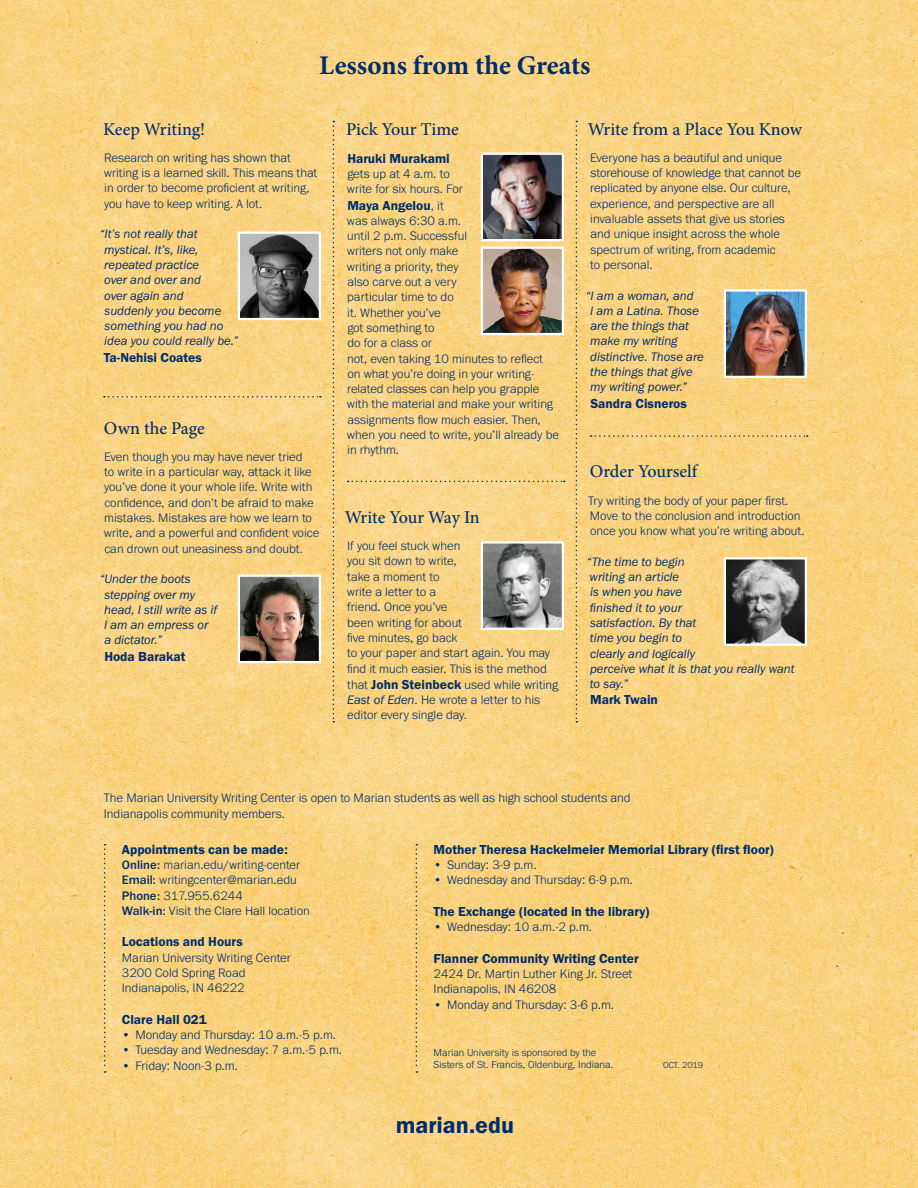
<style>
.page{position:relative;width:918px;height:1188px;background:#fff}
.page>*{position:absolute;margin:0;border:0;box-sizing:border-box;transform-origin:0 0}
.t1{font:700 27px "Minion Pro";color:#002d6a}
.t2{font:24px "Franklin Gothic URW Dem";color:#002d6a}
.t3{font:500 18px "Minion Pro";letter-spacing:-.005em;color:#002d6a}
.t4{font:13.5px "Franklin Gothic URW Dem";color:#002d6a}
.t5{font:300 12.75px/15.3px "Franklin Gothic URW";color:#002d6a}
.t6{font:12.75px/15.3px "Franklin Gothic URW Boo Ita";color:#002d6a}
.t7{font:300 10.5px/12.6px "Franklin Gothic URW";color:#002d6a}
.t8{font:300 9px "Franklin Gothic URW";color:#002d6a}
.s1{font-family:"Franklin Gothic URW";font-weight:300;font-size:12.75px}
.s2{font-family:"Franklin Gothic URW Dem";font-weight:400;font-size:13.5px}
.s3{font-family:"Franklin Gothic URW Boo Ita";font-weight:400}
.s4{font-weight:500}
</style>
<div class="page">
<img style="left:0;top:0;width:918px;height:1188px">
<svg style="left:416px;top:844px;width:1px;height:229px"></svg>
<svg style="left:104px;top:844px;width:2px;height:229px"></svg>
<img style="left:241px;top:235px;width:77px;height:82px">
<div style="left:238px;top:232px;width:83px;height:88px;border:2px solid #fff"></div>
<img style="left:241px;top:578px;width:77px;height:82px">
<div style="left:238px;top:575px;width:83px;height:88px;border:2px solid #fff"></div>
<img style="left:727px;top:560px;width:77px;height:83px">
<div style="left:724px;top:557px;width:83px;height:89px;border:2px solid #fff"></div>
<img style="left:484px;top:544px;width:77px;height:83px">
<div style="left:481px;top:541px;width:83px;height:89px;border:2px solid #fff"></div>
<img style="left:727px;top:292px;width:77px;height:83px">
<div style="left:724px;top:289px;width:83px;height:89px;border:2px solid #fff"></div>
<img style="left:484px;top:156px;width:77px;height:82px">
<div style="left:481px;top:153px;width:83px;height:88px;border:2px solid #fff"></div>
<img style="left:484px;top:250px;width:77px;height:82px">
<div style="left:481px;top:247px;width:83px;height:88px;border:2px solid #fff"></div>
<svg style="left:333px;top:121px;width:1px;height:602px"></svg>
<svg style="left:576px;top:121px;width:1px;height:602px"></svg>
<svg style="left:104px;top:396px;width:217px;height:2px"></svg>
<svg style="left:348px;top:481px;width:217px;height:1px"></svg>
<svg style="left:591px;top:435px;width:217px;height:2px"></svg>
<h1 class="t1" style="left:319px;top:46px;width:273px">Lessons from the Greats</h1>
<h3 class="t3" style="left:103px;top:117px;width:104px">Keep Writing!</h3>
<p class="t5" style="left:104px;top:150px;width:215px">Research on writing has shown that writing is a learned skill. This means that in order to become proficient at writing, you have to keep writing. A lot.</p>
<p class="t6" style="left:104px;top:226px;width:136px;text-indent:-4px">“It’s not really that mystical. It’s, like, repeated practice<br>over and over and<br>over again and<br>suddenly you become something you had no idea you could really be.”</p>
<p class="t4" style="left:104px;top:349px;width:100px">Ta-Nehisi Coates</p>
<h3 class="t3" style="left:104px;top:416px;width:103px">Own the Page</h3>
<p class="t5" style="left:104px;top:449px;width:217px">Even though you may have never tried<br>to write in a particular way, attack it like you’ve done it your whole life. Write with confidence, and don’t be afraid to make mistakes. Mistakes are how we learn to write, and a powerful and confident voice can drown out uneasiness and doubt.</p>
<p class="t6" style="left:104px;top:571px;width:115px;text-indent:-4px">“Under the boots stepping over my head, I still write as if<br>I am an empress or a dictator.”</p>
<p class="t4" style="left:104px;top:648px;width:83px">Hoda Barakat</p>
<h3 class="t3" style="left:346px;top:117px;width:114px">Pick Your Time</h3>
<p class="t4" style="left:347px;top:150px;width:104px">Haruki Murakami</p>
<p class="t5" style="left:347px;top:166px;width:118px">gets up at 4 a.m. to write for six hours. For</p>
<p class="t4" style="left:347px;top:197px;width:98px">Maya Angelou<span class="s1">, it</span></p>
<p class="t5" style="left:347px;top:213px;width:214px">was always 6:30 a.m.<br>until 2 p.m. Successful<br>writers not only make<br>writing a priority, they<br>also carve out a very<br>particular time to do<br>it. Whether you’ve<br>got something to<br>do for a class or<br>not, even taking 10 minutes to reflect on what you’re doing in your writing&shy;related classes can help you grapple with the material and make your writing assignments flow much easier. Then, when you need to write, you’ll already be in rhythm.</p>
<h3 class="t3" style="left:345px;top:505px;width:137px">Write Your Way In</h3>
<p class="t5" style="left:347px;top:538px;width:213px">If you feel stuck when<br>you sit down to write,<br>take a moment to<br>write a letter to a<br>friend. Once you’ve<br>been writing for about<br>five minutes, go back<br>to your paper and start again. You may find it much easier. This is the method that <span class="s2">John Steinbeck</span> used while writing<br><span class="s3">East of Eden</span>. He wrote a letter to his editor every single day.</p>
<h3 class="t3" style="left:588px;top:117px;width:216px">Write from a Place You Know</h3>
<p class="t5" style="left:590px;top:150px;width:213px">Everyone has a beautiful and unique storehouse of knowledge that cannot be replicated by anyone else. Our culture, experience, and perspective are all invaluable assets that give us stories and unique insight across the whole spectrum of writing, from academic<br>to personal.</p>
<p class="t6" style="left:590px;top:287px;width:115px;text-indent:-4px">“I am a woman, and<br>I am a Latina. Those are the things that make my writing distinctive. Those are the things that give my writing power.”</p>
<p class="t4" style="left:590px;top:395px;width:98px">Sandra Cisneros</p>
<h3 class="t3" style="left:590px;top:459px;width:109px">Order Yourself</h3>
<p class="t5" style="left:588px;top:492px;width:218px">Try writing the body of your paper first.<br>Move to the conclusion and introduction once you know what you’re writing about.</p>
<p class="t6" style="left:587px;top:554px;width:210px">“The time to begin<br>writing an article<br>is when you have<br>finished it to your<br>satisfaction. By that<br>time you begin to<br>clearly and logically<br>perceive what it is that you really want to say.”</p>
<p class="t4" style="left:590px;top:691px;width:69px">Mark Twain</p>
<p class="t5" style="left:104px;top:790px;width:528px">The Marian University Writing Center is open to Marian students as well as high school students and<br>Indianapolis community members.</p>
<p class="t4" style="left:122px;top:841px;width:168px">Appointments can be made:</p>
<p class="t5" style="left:122px;top:857px;width:190px"><span class="s4">Online:</span> marian.edu/writing-center <span class="s4">Email:</span> writingcenter@marian.edu <span class="s4">Phone:</span> 317.955.6244<br><span class="s4">Walk-in:</span> Visit the Clare Hall location</p>
<p class="t4" style="left:122px;top:934px;width:122px">Locations and Hours</p>
<p class="t5" style="left:122px;top:950px;width:171px">Marian University Writing Center<br>3200 Cold Spring Road<br>Indianapolis, IN 46222</p>
<p class="t4" style="left:122px;top:1011px;width:86px">Clare Hall 021</p>
<p class="t5" style="left:122px;top:1027px;width:216px">• Monday and Thursday: 10 a.m.-5 p.m.</p>
<p class="t5" style="left:122px;top:1042px;width:222px">• Tuesday and Wednesday: 7 a.m.-5 p.m.</p>
<p class="t5" style="left:122px;top:1058px;width:118px">• Friday: Noon-3 p.m.</p>
<p class="t4" style="left:434px;top:841px;width:342px">Mother Theresa Hackelmeier Memorial Library (first floor)</p>
<p class="t5" style="left:434px;top:857px;width:104px">• Sunday: 3-9 p.m.</p>
<p class="t5" style="left:434px;top:872px;width:201px">• Wednesday and Thursday: 6-9 p.m.</p>
<p class="t4" style="left:434px;top:903px;width:217px">The Exchange (located in the library)</p>
<p class="t5" style="left:434px;top:919px;width:160px">• Wednesday: 10 a.m.-2 p.m.</p>
<p class="t4" style="left:434px;top:950px;width:207px">Flanner Community Writing Center</p>
<p class="t5" style="left:434px;top:966px;width:200px">2424 Dr. Martin Luther King Jr. Street<br>Indianapolis, IN 46208</p>
<p class="t5" style="left:434px;top:996px;width:182px">• Monday and Thursday: 3-6 p.m.</p>
<p class="t7" style="left:434px;top:1046px;width:181px">Marian University is sponsored by the<br>Sisters of St. Francis, Oldenburg, Indiana.</p>
<p class="t8" style="left:663px;top:1060px;width:42px">OCT. 2019</p>
<h2 class="t2" style="left:396px;top:1110px;width:120px">marian.edu</h2>
</div>
